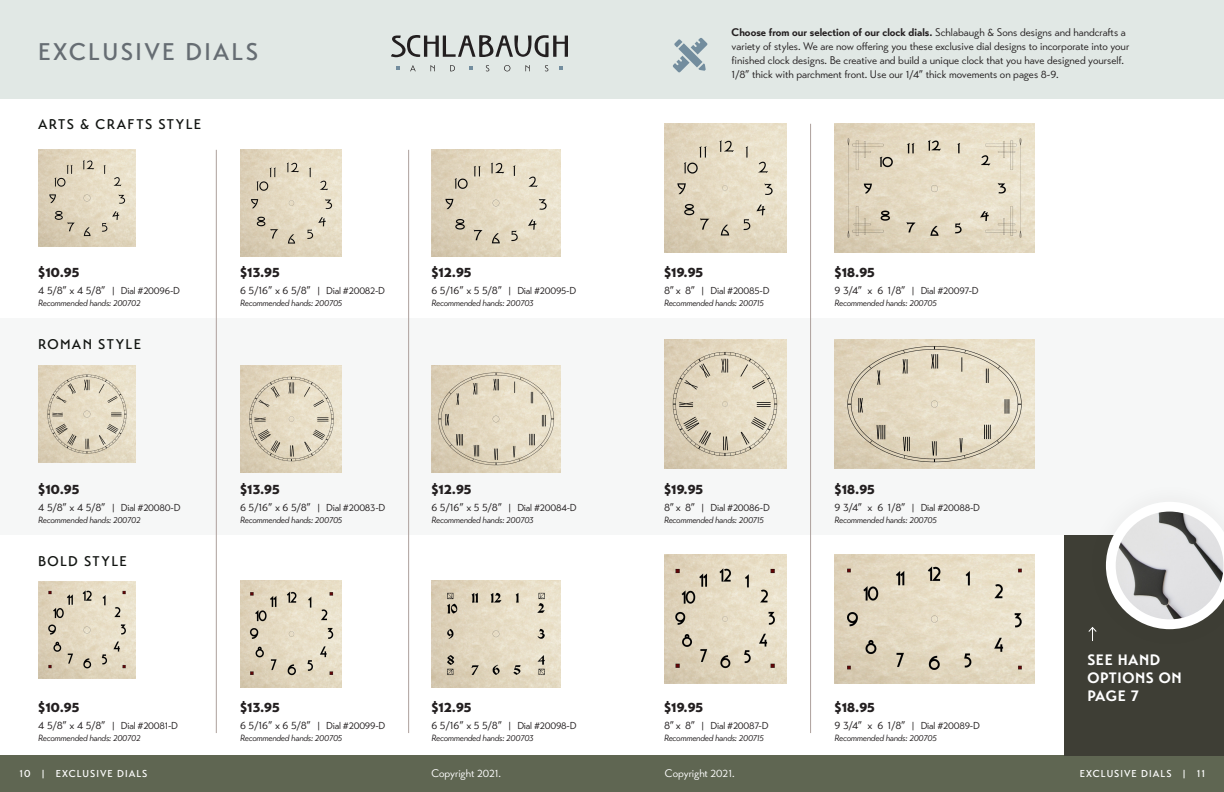
<style>
.page{position:relative;width:1224px;height:792px;background:#fff}
.page>*{position:absolute;margin:0;border:0;box-sizing:border-box;transform-origin:0 0}
.t1{font:500 24px "Transat";letter-spacing:.1em;color:#666d73}
.t2{font:700 15px/18px "Transat";letter-spacing:.04em;color:#fff}
.t3{font:900 14px "Transat";color:#231f20}
.t4{font:500 14px "Transat";letter-spacing:.1em;color:#121512}
.t5{font:11px/14px "Transat Standard";color:#231f20}
.t6{font:11px "Transat Standard";letter-spacing:-.005em;color:#fff}
.t7{font:10px "Transat Standard";letter-spacing:-.02em;color:#231f20}
.t8{font:500 10px "Transat";letter-spacing:.1em;color:#fff}
.t9{font:italic 9px "Transat Standard";letter-spacing:-.02em;color:#231f20}
.s1{font-size:11px}
.s2{font-family:"Transat";font-weight:700}
</style>
<div class="page">
<div style="left:0;top:755px;width:1224px;height:37px;background:#5f6652"></div>
<div style="left:0;top:0;width:1224px;height:99px;background:#e1e8e5"></div>
<div style="left:0;top:318px;width:1224px;height:217px;background:#f6f7f7"></div>
<svg style="left:391px;top:35px;width:177px;height:22px"></svg>
<svg style="left:410px;top:65px;width:138px;height:7px"></svg>
<svg style="left:673px;top:38px;width:34px;height:34px"></svg>
<img style="left:431px;top:149px;width:130px;height:108px">
<img style="left:431px;top:365px;width:130px;height:108px">
<img style="left:431px;top:580px;width:130px;height:108px">
<img style="left:240px;top:149px;width:102px;height:107px">
<img style="left:240px;top:365px;width:102px;height:107px">
<img style="left:240px;top:580px;width:102px;height:107px">
<img style="left:664px;top:124px;width:123px;height:129px">
<img style="left:664px;top:340px;width:123px;height:129px">
<img style="left:664px;top:555px;width:123px;height:129px">
<img style="left:835px;top:124px;width:199px;height:129px">
<img style="left:835px;top:340px;width:199px;height:129px">
<img style="left:835px;top:555px;width:199px;height:129px">
<img style="left:38px;top:149px;width:97px;height:97px">
<img style="left:38px;top:365px;width:97px;height:97px">
<img style="left:38px;top:581px;width:97px;height:98px">
<hr style="left:216px;top:150px;width:1px;height:583px;background:#ada09c">
<hr style="left:408px;top:150px;width:1px;height:583px;background:#ada09c">
<hr style="left:810px;top:124px;width:1px;height:609px;background:#ada09c">
<div style="left:1065px;top:535px;width:159px;height:220px;background:#3e3e35"></div>
<div style="left:1085px;top:481px;width:139px;height:169px;background:#231f20;opacity:.07"></div>
<svg style="left:1106px;top:502px;width:118px;height:127px"></svg>
<img style="left:1116px;top:512px;width:108px;height:107px;border-radius:54px">
<svg style="left:1087px;top:626px;width:11px;height:15px"></svg>
<p class="t1" style="left:38px;top:38px;width:222px">EXCLUSIVE DIALS</p>
<p class="t4" style="left:38px;top:116px;width:165px">ARTS &amp; CRAFTS STYLE</p>
<p class="t3" style="left:38px;top:264px;width:43px">$10.95</p>
<p class="t7" style="left:38px;top:285px;width:143px"><span class="s1">4 5/8” x 4 5/8”</span> | Dial #20096-D</p>
<p class="t9" style="left:38px;top:297px;width:104px">Recommended hands: 200702</p>
<p class="t4" style="left:38px;top:336px;width:105px">ROMAN STYLE</p>
<p class="t3" style="left:38px;top:481px;width:43px">$10.95</p>
<p class="t7" style="left:38px;top:502px;width:144px"><span class="s1">4 5/8” x 4 5/8”</span> | Dial #20080-D</p>
<p class="t9" style="left:38px;top:514px;width:104px">Recommended hands: 200702</p>
<p class="t4" style="left:38px;top:553px;width:91px">BOLD STYLE</p>
<p class="t3" style="left:38px;top:699px;width:43px">$10.95</p>
<p class="t7" style="left:38px;top:720px;width:141px"><span class="s1">4 5/8” x 4 5/8”</span> | Dial #20081-D</p>
<p class="t9" style="left:38px;top:732px;width:104px">Recommended hands: 200702</p>
<p class="t3" style="left:240px;top:264px;width:41px">$13.95</p>
<p class="t7" style="left:240px;top:285px;width:146px"><span class="s1">6 5/16” x 6 5/8”</span> | Dial #20082-D</p>
<p class="t9" style="left:240px;top:297px;width:104px">Recommended hands: 200705</p>
<p class="t3" style="left:431px;top:264px;width:42px">$12.95</p>
<p class="t7" style="left:431px;top:285px;width:146px"><span class="s1">6 5/16” x 5 5/8”</span> | Dial #20095-D</p>
<p class="t9" style="left:431px;top:297px;width:104px">Recommended hands: 200703</p>
<p class="t3" style="left:240px;top:481px;width:41px">$13.95</p>
<p class="t7" style="left:240px;top:502px;width:147px"><span class="s1">6 5/16” x 6 5/8”</span> | Dial #20083-D</p>
<p class="t9" style="left:240px;top:514px;width:104px">Recommended hands: 200705</p>
<p class="t3" style="left:431px;top:481px;width:42px">$12.95</p>
<p class="t7" style="left:431px;top:502px;width:147px"><span class="s1">6 5/16” x 5 5/8”</span> | Dial #20084-D</p>
<p class="t9" style="left:431px;top:515px;width:104px">Recommended hands: 200703</p>
<p class="t3" style="left:240px;top:699px;width:41px">$13.95</p>
<p class="t7" style="left:240px;top:720px;width:147px"><span class="s1">6 5/16” x 6 5/8”</span> | Dial #20099-D</p>
<p class="t9" style="left:240px;top:732px;width:104px">Recommended hands: 200705</p>
<p class="t3" style="left:431px;top:699px;width:42px">$12.95</p>
<p class="t7" style="left:431px;top:720px;width:147px"><span class="s1">6 5/16” x 5 5/8”</span> | Dial #20098-D</p>
<p class="t9" style="left:431px;top:733px;width:104px">Recommended hands: 200703</p>
<p class="t5" style="left:732px;top:25px;width:399px"><span class="s2">Choose from our selection of our clock dials.</span> Schlabaugh &amp; Sons designs and handcrafts a variety of styles. We are now offering you these exclusive dial designs to incorporate into your finished clock designs. Be creative and build a unique clock that you have designed yourself.<br>1/8” thick with parchment front. Use our 1/4” thick movements on pages 8-9.</p>
<p class="t3" style="left:664px;top:264px;width:41px">$19.95</p>
<p class="t7" style="left:664px;top:285px;width:107px"><span class="s1">8” x 8”</span> | Dial #20085-D</p>
<p class="t9" style="left:664px;top:298px;width:102px">Recommended hands: 200715</p>
<p class="t3" style="left:835px;top:264px;width:42px">$18.95</p>
<p class="t7" style="left:835px;top:285px;width:146px"><span class="s1">9 3/4” x 6 1/8”</span> | Dial #20097-D</p>
<p class="t9" style="left:835px;top:298px;width:104px">Recommended hands: 200705</p>
<p class="t3" style="left:664px;top:481px;width:41px">$19.95</p>
<p class="t7" style="left:664px;top:502px;width:107px"><span class="s1">8” x 8”</span> | Dial #20086-D</p>
<p class="t9" style="left:664px;top:515px;width:102px">Recommended hands: 200715</p>
<p class="t3" style="left:835px;top:481px;width:42px">$18.95</p>
<p class="t7" style="left:835px;top:502px;width:147px"><span class="s1">9 3/4” x 6 1/8”</span> | Dial #20088-D</p>
<p class="t9" style="left:835px;top:515px;width:104px">Recommended hands: 200705</p>
<p class="t3" style="left:664px;top:699px;width:41px">$19.95</p>
<p class="t7" style="left:664px;top:720px;width:106px"><span class="s1">8” x 8”</span> | Dial #20087-D</p>
<p class="t9" style="left:664px;top:733px;width:102px">Recommended hands: 200715</p>
<p class="t3" style="left:835px;top:699px;width:42px">$18.95</p>
<p class="t7" style="left:835px;top:720px;width:147px"><span class="s1">9 3/4” x 6 1/8”</span> | Dial #20089-D</p>
<p class="t9" style="left:835px;top:733px;width:104px">Recommended hands: 200705</p>
<p class="t2" style="left:1087px;top:651px;width:96px">SEE HAND<br>OPTIONS ON<br>PAGE 7</p>
<p class="t6" style="left:431px;top:766px;width:71px">Copyright 2021.</p>
<p class="t6" style="left:665px;top:766px;width:71px">Copyright 2021.</p>
<p class="t8" style="left:20px;top:767px;width:129px">10 | EXCLUSIVE DIALS</p>
<p class="t8" style="left:1080px;top:767px;width:127px">EXCLUSIVE DIALS | 11</p>
</div>
